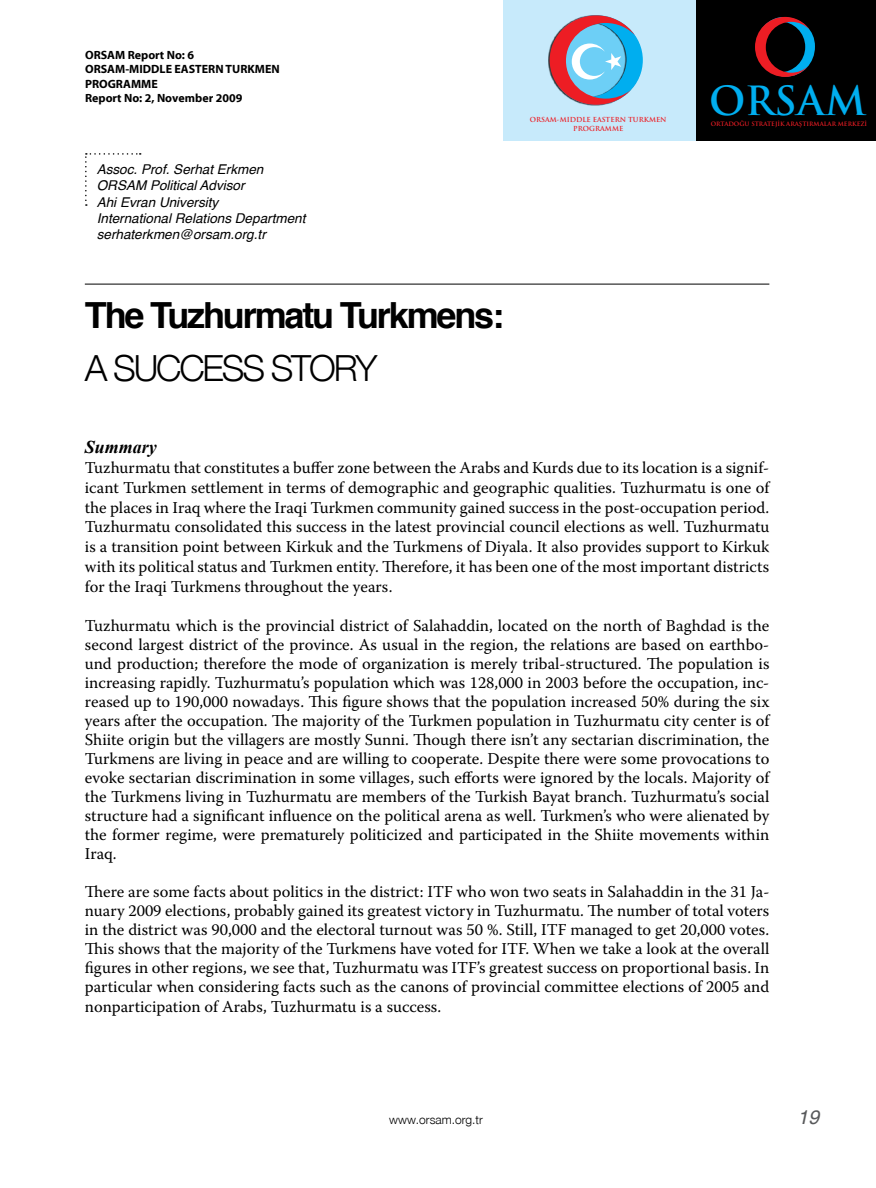
<style>
.page{position:relative;width:876px;height:1188px;background:#fff}
.page>*{position:absolute;margin:0;border:0;box-sizing:border-box;transform-origin:0 0}
.t1{font:700 39.15px "Trajan Pro";letter-spacing:-.005em;color:#00aeef}
.t2{font:700 36px "Helvetica";letter-spacing:-.06em;color:#000}
.t3{font:300 36px "Helvetica";letter-spacing:-.06em;color:#000}
.t4{font:italic 19.5px "Helvetica";color:#58595b}
.t5{font:italic 700 18px "Times New Roman";color:#000}
.t6{font:16.5px/19px "Warnock Pro";color:#000;text-align:justify}
.t7{font:italic 13.5px/16.2px "Helvetica";color:#000}
.t8{font:700 12px "Myriad";color:#000}
.t9{font:700 12px/14.4px "Myriad Pro";color:#000}
.t10{font:300 12px "Helvetica";color:#000}
.t11{font:700 6.75px/8.1px "Trajan Pro";color:#ed1d24;text-align:center}
.t12{font:700 5.85px "Trajan Pro";color:#ed1d24}
</style>
<div class="page">
<hr style="left:85px;top:284px;width:684px;height:1px;background:#000">
<svg style="left:85px;top:153px;width:56px;height:53px"></svg>
<div style="left:695px;top:0;width:180px;height:141px;background:#000"></div>
<svg style="left:755px;top:17px;width:60px;height:60px"></svg>
<div style="left:504px;top:0;width:192px;height:141px;background:#c7eafb"></div>
<svg style="left:549px;top:15px;width:93px;height:90px"></svg>
<p class="t8" style="left:85px;top:47px;width:110px">ORSAM Report No: 6</p>
<p class="t9" style="left:85px;top:62px;width:196px">ORSAM-MIDDLE EASTERN TURKMEN<br>PROGRAMME</p>
<p class="t8" style="left:85px;top:90px;width:159px">Report No: 2, November 2009</p>
<p class="t7" style="left:97px;top:162px;width:210px">Assoc. Prof. Serhat Erkmen<br>ORSAM Political Advisor<br>Ahi Evran University<br>International Relations Department serhaterkmen@orsam.org.tr</p>
<h2 class="t2" style="left:85px;top:287px;width:421px">The Tuzhurmatu Turkmens:</h2>
<h2 class="t3" style="left:85px;top:346px;width:294px">A SUCCESS STORY</h2>
<p class="t11" style="left:530px;top:116px;width:138px">ORSAM-MIDDLE EASTERN TURKMEN<br>PROGRAMME</p>
<h1 class="t1" style="left:709px;top:76px;width:158px">ORSAM</h1>
<p class="t12" style="left:711px;top:120px;width:158px">ORTADOĞU STRATEJİK ARAŞTIRMALAR MERKEZİ</p>
<p class="t5" style="left:85px;top:437px;width:74px">Summary</p>
<p class="t6" style="left:85px;top:457px;width:686px;line-height:19.8px">Tuzhurmatu that constitutes a buffer zone between the Arabs and Kurds due to its location is a signif&shy;icant Turkmen settlement in terms of demographic and geographic qualities. Tuzhurmatu is one of the places in Iraq where the Iraqi Turkmen community gained success in the post-occupation period.<br>Tuzhurmatu consolidated this success in the latest provincial council elections as well. Tuzhurmatu is a transition point between Kirkuk and the Turkmens of Diyala. It also provides support to Kirkuk with its political status and Turkmen entity. Therefore, it has been one of the most important districts for the Iraqi Turkmens throughout the years.</p>
<p class="t6" style="left:85px;top:615px;width:686px">Tuzhurmatu which is the provincial district of Salahaddin, located on the north of Baghdad is the second largest district of the province. As usual in the region, the relations are based on earthbo&shy;und production; therefore the mode of organization is merely tribal-structured. The population is increasing rapidly. Tuzhurmatu’s population which was 128,000 in 2003 before the occupation, inc&shy;reased up to 190,000 nowadays. This figure shows that the population increased 50% during the six years after the occupation. The majority of the Turkmen population in Tuzhurmatu city center is of Shiite origin but the villagers are mostly Sunni. Though there isn’t any sectarian discrimination, the Turkmens are living in peace and are willing to cooperate. Despite there were some provocations to evoke sectarian discrimination in some villages, such efforts were ignored by the locals. Majority of the Turkmens living in Tuzhurmatu are members of the Turkish Bayat branch. Tuzhurmatu’s social structure had a significant influence on the political arena as well. Turkmen’s who were alienated by the former regime, were prematurely politicized and participated in the Shiite movements within Iraq.</p>
<p class="t6" style="left:85px;top:881px;width:686px">There are some facts about politics in the district: ITF who won two seats in Salahaddin in the 31 Ja&shy;nuary 2009 elections, probably gained its greatest victory in Tuzhurmatu. The number of total voters in the district was 90,000 and the electoral turnout was 50 %. Still, ITF managed to get 20,000 votes.<br>This shows that the majority of the Turkmens have voted for ITF. When we take a look at the overall figures in other regions, we see that, Tuzhurmatu was ITF’s greatest success on proportional basis. In particular when considering facts such as the canons of provincial committee elections of 2005 and</p>
<p class="t6" style="left:85px;top:997px;width:358px">nonparticipation of Arabs, Tuzhurmatu is a success.</p>
<p class="t10" style="left:389px;top:1113px;width:95px">www.orsam.org.tr</p>
<p class="t4" style="left:797px;top:1102px;width:23px">19</p>
</div>
